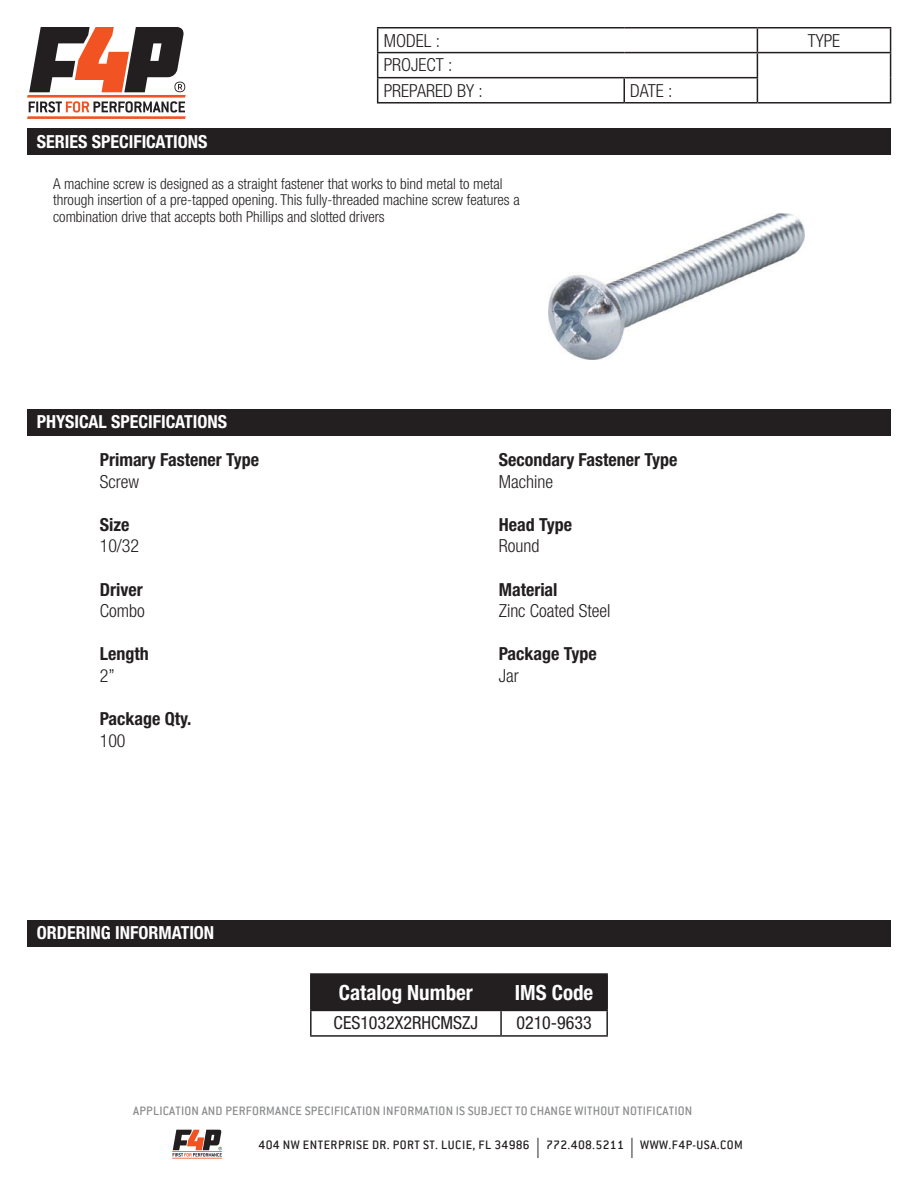
<style>
.page{position:relative;width:918px;height:1188px;background:#fff}
.page>*{position:absolute;margin:0;border:0;box-sizing:border-box;transform-origin:0 0}
.t1{font:700 condensed 21px "Helvetica Neue LT Std";color:#fff}
.t2{font:700 condensed 18px "Helvetica Neue LT Std";color:#231f20}
.t3{font:300 condensed 18px/25px "Helvetica Neue LT Std";color:#231f20}
.t4{font:700 condensed 18px "Helvetica Neue LT Std";color:#fff}
.t5{font:condensed 18px "Helvetica Neue LT Std";color:#231f20}
.t6{font:300 condensed 15px/16.5px "Helvetica Neue LT Std";color:#231f20}
.t7{font:500 13.5px "Conduit ITC";letter-spacing:.015em;color:#8b8c8e}
.t8{font:500 13.5px "Conduit ITC";letter-spacing:.035em;color:#231f20}
.s1{font-family:"Myriad Pro";font-weight:400;font-size:20.25px}
</style>
<div class="page">
<svg style="left:27px;top:27px;width:159px;height:92px"></svg>
<hr style="left:172px;top:1151px;width:50px;height:1px;background:#f15422">
<hr style="left:172px;top:1158px;width:50px;height:1px;background:#f15422">
<svg style="left:173px;top:1130px;width:49px;height:27px"></svg>
<hr style="left:377px;top:27px;width:247px;height:1px;background:#231f20">
<hr style="left:624px;top:27px;width:133px;height:1px;background:#231f20">
<hr style="left:757px;top:27px;width:134px;height:1px;background:#231f20">
<hr style="left:377px;top:52px;width:247px;height:1px;background:#231f20">
<hr style="left:624px;top:52px;width:133px;height:1px;background:#231f20">
<hr style="left:757px;top:52px;width:134px;height:1px;background:#231f20">
<hr style="left:377px;top:77px;width:247px;height:1px;background:#231f20">
<svg style="left:377px;top:28px;width:1px;height:74px"></svg>
<hr style="left:624px;top:77px;width:134px;height:1px;background:#231f20">
<hr style="left:623px;top:78px;width:2px;height:24px;background:#231f20">
<svg style="left:757px;top:28px;width:1px;height:74px"></svg>
<svg style="left:890px;top:28px;width:1px;height:74px"></svg>
<hr style="left:377px;top:102px;width:247px;height:2px;background:#231f20">
<hr style="left:624px;top:102px;width:133px;height:2px;background:#231f20">
<hr style="left:757px;top:102px;width:134px;height:2px;background:#231f20">
<div style="left:27px;top:129px;width:864px;height:26px;background:#231f20"></div>
<div style="left:27px;top:410px;width:864px;height:26px;background:#231f20"></div>
<div style="left:27px;top:921px;width:864px;height:26px;background:#231f20"></div>
<div style="left:312px;top:975px;width:294px;height:35px;background:#231f20"></div>
<hr style="left:310px;top:973px;width:191px;height:2px;background:#231f20">
<hr style="left:310px;top:975px;width:2px;height:35px;background:#231f20">
<hr style="left:501px;top:973px;width:107px;height:2px;background:#231f20">
<hr style="left:500px;top:975px;width:2px;height:35px;background:#231f20">
<hr style="left:606px;top:975px;width:2px;height:35px;background:#231f20">
<hr style="left:310px;top:1010px;width:191px;height:1px;background:#231f20">
<hr style="left:310px;top:1011px;width:2px;height:24px;background:#231f20">
<hr style="left:501px;top:1010px;width:107px;height:1px;background:#231f20">
<hr style="left:500px;top:1011px;width:2px;height:24px;background:#231f20">
<hr style="left:606px;top:1011px;width:2px;height:24px;background:#231f20">
<hr style="left:310px;top:1035px;width:191px;height:2px;background:#231f20">
<hr style="left:501px;top:1035px;width:107px;height:2px;background:#231f20">
<img style="left:548px;top:213px;width:256px;height:146px">
<p class="t4" style="left:37px;top:131px;width:172px">SERIES SPECIFICATIONS</p>
<p class="t3" style="left:384px;top:28px;width:58px">MODEL :</p>
<p class="t3" style="left:808px;top:28px;width:34px">TYPE</p>
<p class="t3" style="left:384px;top:52px;width:101px">PROJECT :<br>PREPARED BY :</p>
<p class="t3" style="left:630px;top:78px;width:44px">DATE :</p>
<p class="t6" style="left:53px;top:175px;width:468px">A machine screw is designed as a straight fastener that works to bind metal to metal through insertion of a pre-tapped opening. This fully-threaded machine screw features a combination drive that accepts both Phillips and slotted drivers</p>
<p class="t4" style="left:37px;top:410px;width:192px">PHYSICAL SPECIFICATIONS</p>
<p class="t2" style="left:100px;top:449px;width:161px">Primary Fastener Type</p>
<p class="t3" style="left:100px;top:469px;width:41px">Screw</p>
<p class="t2" style="left:100px;top:514px;width:31px">Size</p>
<p class="t3" style="left:100px;top:533px;width:41px">10/32</p>
<p class="t2" style="left:100px;top:578px;width:44px">Driver</p>
<p class="t3" style="left:100px;top:598px;width:47px">Combo</p>
<p class="t2" style="left:100px;top:643px;width:50px">Length</p>
<p class="t3" style="left:100px;top:663px;width:16px">2”</p>
<p class="t2" style="left:100px;top:708px;width:93px">Package Qty.</p>
<p class="t3" style="left:100px;top:728px;width:27px">100</p>
<p class="t4" style="left:37px;top:921px;width:179px">ORDERING INFORMATION</p>
<p class="t2" style="left:499px;top:449px;width:180px">Secondary Fastener Type</p>
<p class="t3" style="left:499px;top:469px;width:56px">Machine</p>
<p class="t2" style="left:499px;top:514px;width:75px">Head Type</p>
<p class="t3" style="left:499px;top:533px;width:42px">Round</p>
<p class="t2" style="left:499px;top:578px;width:60px">Material</p>
<p class="t3" style="left:499px;top:598px;width:113px">Zinc Coated Steel</p>
<p class="t2" style="left:499px;top:643px;width:100px">Package Type</p>
<p class="t3" style="left:499px;top:663px;width:21px">Jar</p>
<h1 class="t1" style="left:339px;top:980px;width:136px">Catalog Number</h1>
<h1 class="t1" style="left:515px;top:980px;width:80px">IMS Code</h1>
<p class="t5" style="left:334px;top:1013px;width:146px">CES1032X2RHCMSZJ</p>
<p class="t5" style="left:516px;top:1013px;width:77px">0210-9633</p>
<p class="t7" style="left:133px;top:1103px;width:561px">APPLICATION AND PERFORMANCE SPECIFICATION INFORMATION IS SUBJECT TO CHANGE WITHOUT NOTIFICATION</p>
<p class="t8" style="left:259px;top:1137px;width:486px">404 NW ENTERPRISE DR. PORT ST. LUCIE, FL 34986 <span class="s1">|</span> 772.408.5211 <span class="s1">|</span> WWW.F4P-USA.COM</p>
</div>
